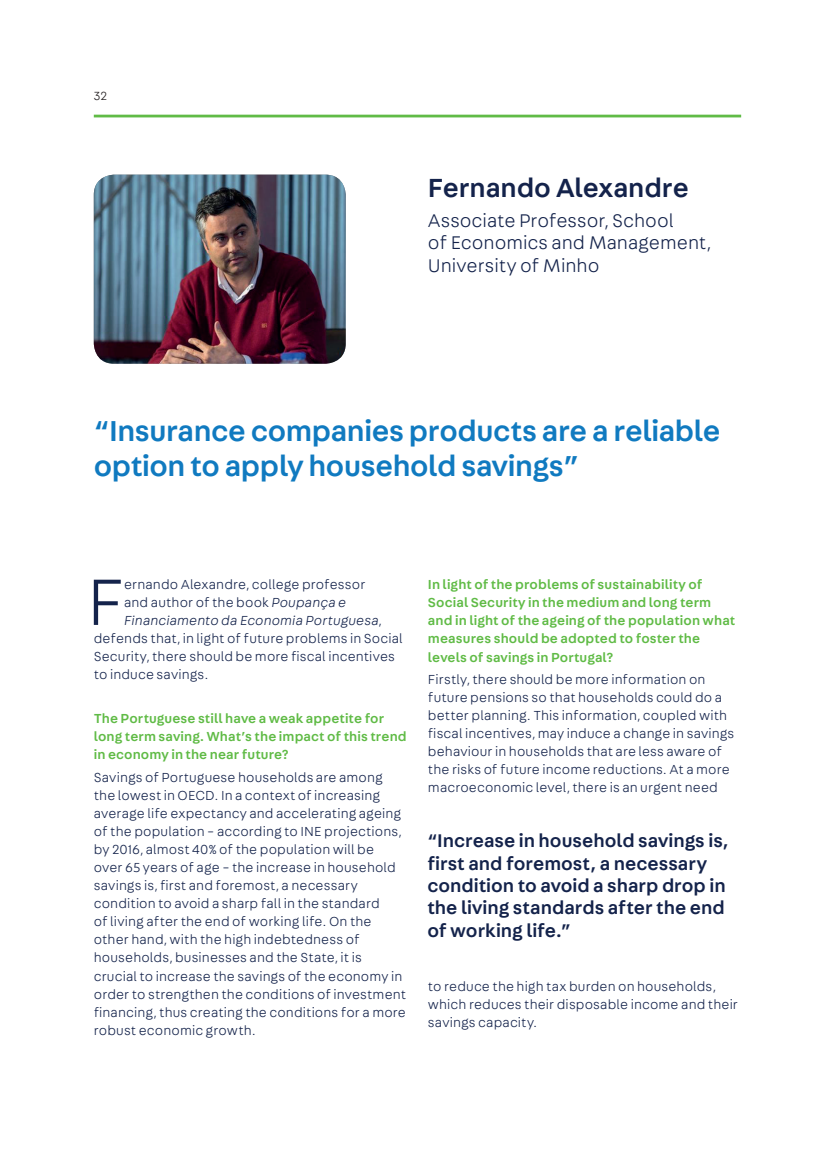
<style>
.page{position:relative;width:830px;height:1170px;background:#fff}
.page>*{position:absolute;margin:0;border:0;box-sizing:border-box;transform-origin:0 0}
.t1{font:300 69.6px "Fabriga";color:#14234b}
.t2{font:500 30.6px/34.8px "Fabriga";letter-spacing:-.015em;color:#107ac0}
.t3{font:500 27.75px "Fabriga";letter-spacing:-.005em;color:#14234b}
.t4{font:500 19.5px/22.2px "Fabriga";color:#14234b}
.t5{font:300 19.5px/22.2px "Fabriga";color:#14234b}
.t6{font:300 13.95px/18.1px "Fabriga";letter-spacing:.01em;color:#14234b}
.t7{font:500 13.95px/18.1px "Fabriga";letter-spacing:.01em;color:#60bb46}
.t8{font:italic 300 13.95px "Fabriga";letter-spacing:.01em;color:#14234b}
.t9{font:300 12.45px "Fabriga";color:#231f20}
.s1{font-style:italic}
.s2{font-style:normal}
</style>
<div class="page">
<hr style="left:94px;top:115px;width:646px;height:2px;background:#60bb46">
<img style="left:94px;top:175px;width:251px;height:188px">
<p class="t9" style="left:94px;top:88px;width:15px">32</p>
<h3 class="t3" style="left:428px;top:169px;width:262px">Fernando Alexandre</h3>
<h3 class="t5" style="left:428px;top:209px;width:284px">Associate Professor, School<br>of Economics and Management,<br>University of Minho</h3>
<h2 class="t2" style="left:94px;top:412px;width:628px">“Insurance companies products are a reliable option to apply household savings”</h2>
<h1 class="t1" style="left:87px;top:559px;width:39px">F</h1>
<p class="t6" style="left:124px;top:574px;width:243px">ernando Alexandre, college professor</p>
<p class="t6" style="left:124px;top:592px;width:223px">and author of the book <span class="s1">Poupança e</span></p>
<p class="t8" style="left:124px;top:611px;width:259px">Financiamento da Economia Portuguesa<span class="s2">,</span></p>
<p class="t6" style="left:94px;top:629px;width:310px">defends that, in light of future problems in Social</p>
<p class="t6" style="left:94px;top:647px;width:302px">Security, there should be more fiscal incentives</p>
<p class="t6" style="left:94px;top:665px;width:116px">to induce savings.</p>
<p class="t7" style="left:94px;top:708px;width:314px">The Portuguese still have a weak appetite for long term saving. What’s the impact of this trend in economy in the near future?</p>
<p class="t6" style="left:94px;top:767px;width:313px">Savings of Portuguese households are among the lowest in OECD. In a context of increasing average life expectancy and accelerating ageing of the population – according to INE projections, by 2016, almost 40% of the population will be over 65 years of age – the increase in household savings is, first and foremost, a necessary condition to avoid a sharp fall in the standard<br>of living after the end of working life. On the other hand, with the high indebtedness of households, businesses and the State, it is crucial to increase the savings of the economy in order to strengthen the conditions of investment financing, thus creating the conditions for a more robust economic growth.</p>
<p class="t7" style="left:428px;top:574px;width:308px">In light of the problems of sustainability of Social Security in the medium and long term and in light of the ageing of the population what measures should be adopted to foster the levels of savings in Portugal?</p>
<p class="t6" style="left:428px;top:669px;width:308px">Firstly, there should be more information on future pensions so that households could do a better planning. This information, coupled with fiscal incentives, may induce a change in savings behaviour in households that are less aware of the risks of future income reductions. At a more macroeconomic level, there is an urgent need</p>
<h3 class="t4" style="left:427px;top:828px;width:303px">“Increase in household savings is, first and foremost, a necessary condition to avoid a sharp drop in the living standards after the end of working life.”</h3>
<p class="t6" style="left:428px;top:977px;width:311px">to reduce the high tax burden on households, which reduces their disposable income and their savings capacity.</p>
</div>
